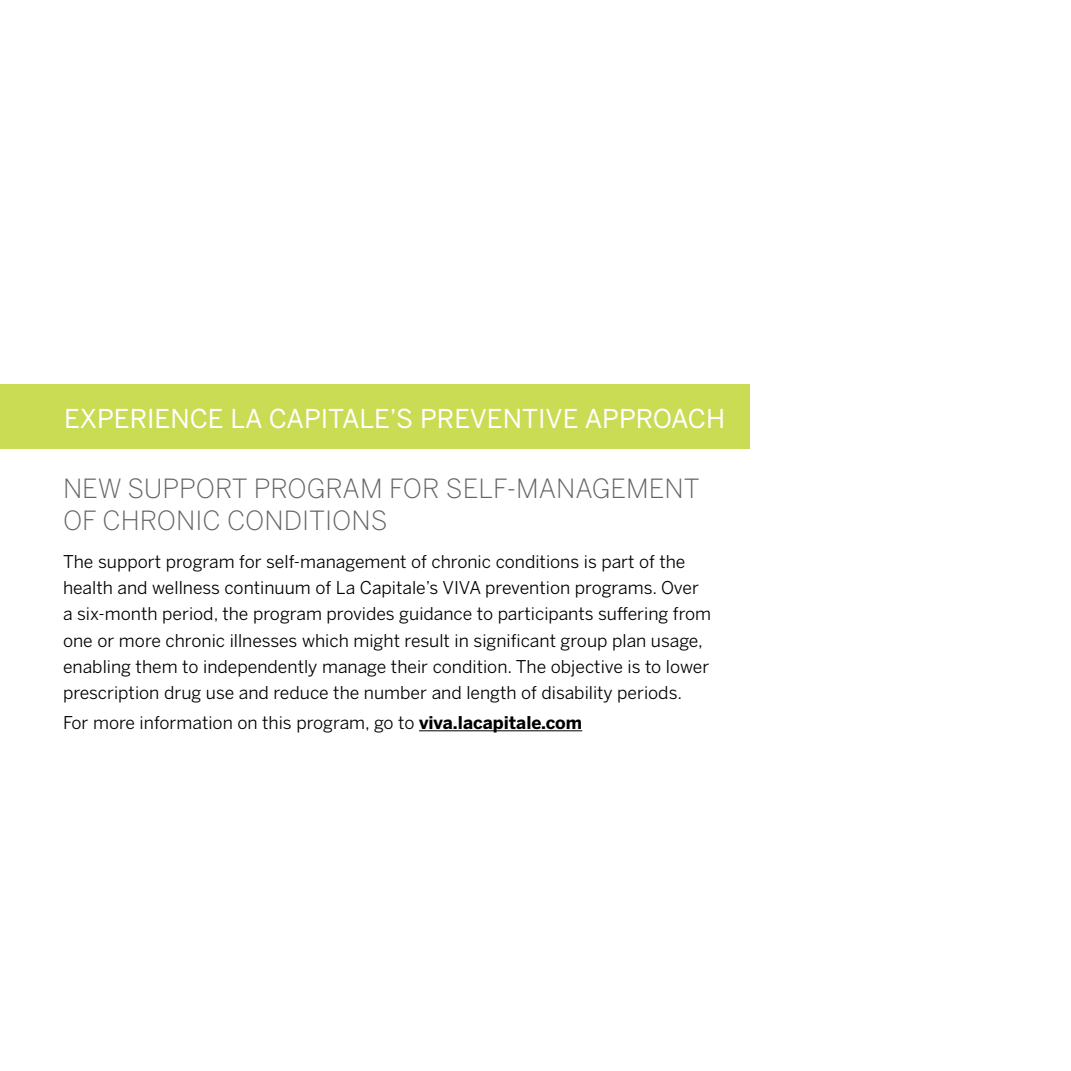
<style>
.page{position:relative;width:1071px;height:1071px;background:#fff}
.page>*{position:absolute;margin:0;border:0;box-sizing:border-box;transform-origin:0 0}
.t1{font:300 26.25px/31.5px "Benton Sans";color:#636467}
.t2{font:25.9px "Benton Sans";color:#fff}
.t3{font:17.5px/26.2px "Benton Sans";color:#000}
.s1{font-weight:700}
</style>
<div class="page">
<div style="left:0;top:384px;width:750px;height:65px;background:#c9dc53"></div>
<hr style="left:419px;top:730px;width:163px;height:1px;background:#000">
<h2 class="t2" style="left:64px;top:403px;width:662px">EXPERIENCE LA CAPITALE’S PREVENTIVE APPROACH</h2>
<h1 class="t1" style="left:63px;top:473px;width:638px">NEW SUPPORT PROGRAM FOR SELF-MANAGEMENT<br>OF CHRONIC CONDITIONS</h1>
<p class="t3" style="left:63px;top:548px;width:650px">The support program for self-management of chronic conditions is part of the health and wellness continuum of La Capitale’s VIVA prevention programs. Over a six-month period, the program provides guidance to participants suffering from one or more chronic illnesses which might result in significant group plan usage, enabling them to independently manage their condition. The objective is to lower prescription drug use and reduce the number and length of disability periods.</p>
<p class="t3" style="left:63px;top:709px;width:521px">For more information on this program, go to <span class="s1">viva.lacapitale.com</span></p>
</div>
